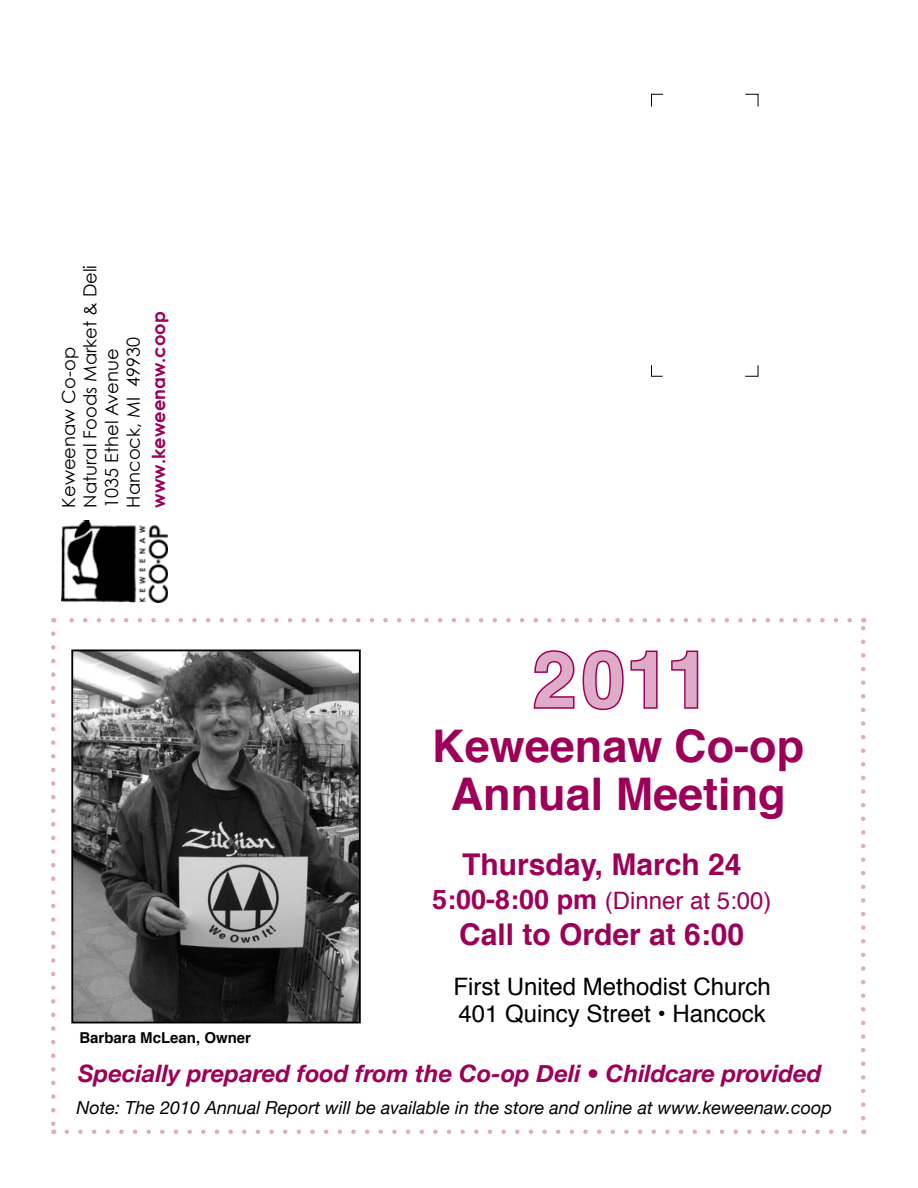
<style>
.page{position:relative;width:918px;height:1188px;background:#fff}
.page>*{position:absolute;margin:0;border:0;box-sizing:border-box;transform-origin:0 0}
.t1{font:700 78px "Helvetica";color:#deabc8}
.t2{font:700 45px/48px "Helvetica";color:#9c0058;text-align:center}
.t3{font:700 30px "Helvetica";color:#9c0058}
.t4{font:italic 700 24px "Helvetica Neue";color:#9c0058}
.t5{font:24px/27.6px "Helvetica";color:#000}
.t6{font:24px "Helvetica";color:#9c0058}
.t7{font:italic 18px "Helvetica Neue";color:#000}
.t8{font:18px/21.6px "Century Gothic";color:#000}
.t9{font:700 18px "Century Gothic";color:#9c0058}
.t10{font:700 15px "Helvetica";color:#000}
.s1{font-weight:700;font-size:27px}
</style>
<div class="page">
<svg style="left:651px;top:365px;width:12px;height:12px"></svg>
<svg style="left:745px;top:365px;width:13px;height:12px"></svg>
<svg style="left:745px;top:94px;width:13px;height:13px"></svg>
<svg style="left:651px;top:94px;width:13px;height:13px"></svg>
<img style="left:62px;top:521px;width:106px;height:82px">
<svg style="left:67px;top:1130px;width:780px;height:4px"></svg>
<svg style="left:69px;top:618px;width:781px;height:4px"></svg>
<svg style="left:51px;top:634px;width:5px;height:500px"></svg>
<svg style="left:861px;top:618px;width:5px;height:500px"></svg>
<img style="left:74px;top:653px;width:284px;height:367px">
<div style="left:71px;top:650px;width:290px;height:373px;border:2px solid #000"></div>
<svg style="left:533px;top:650px;width:125px;height:61px"></svg>
<svg style="left:671px;top:650px;width:28px;height:59px"></svg>
<p class="t8" style="left:57px;top:508px;width:244px;rotate:-90deg">Keweenaw Co-op<br>Natural Foods Market &amp; Deli<br>1035 Ethel Avenue<br>Hancock, MI 49930</p>
<p class="t9" style="left:147px;top:508px;width:198px;rotate:-90deg">www.keweenaw.coop</p>
<h1 class="t1" style="left:533px;top:617px;width:179px">2011</h1>
<h2 class="t2" style="left:432px;top:723px;width:373px">Keweenaw Co-op<br>Annual Meeting</h2>
<h3 class="t3" style="left:462px;top:840px;width:281px">Thursday, March 24</h3>
<h3 class="t6" style="left:432px;top:882px;width:341px"><span class="s1">5:00-8:00 pm</span> (Dinner at 5:00)</h3>
<h3 class="t3" style="left:459px;top:910px;width:287px">Call to Order at 6:00</h3>
<h3 class="t5" style="left:453px;top:973px;width:319px">First United Methodist Church<br>401 Quincy Street • Hancock</h3>
<h3 class="t4" style="left:78px;top:1058px;width:745px">Specially prepared food from the Co-op Deli • Childcare provided</h3>
<p class="t7" style="left:76px;top:1096px;width:757px">Note: The 2010 Annual Report will be available in the store and online at www.keweenaw.coop</p>
<p class="t10" style="left:79px;top:1026px;width:173px">Barbara McLean, Owner</p>
</div>
